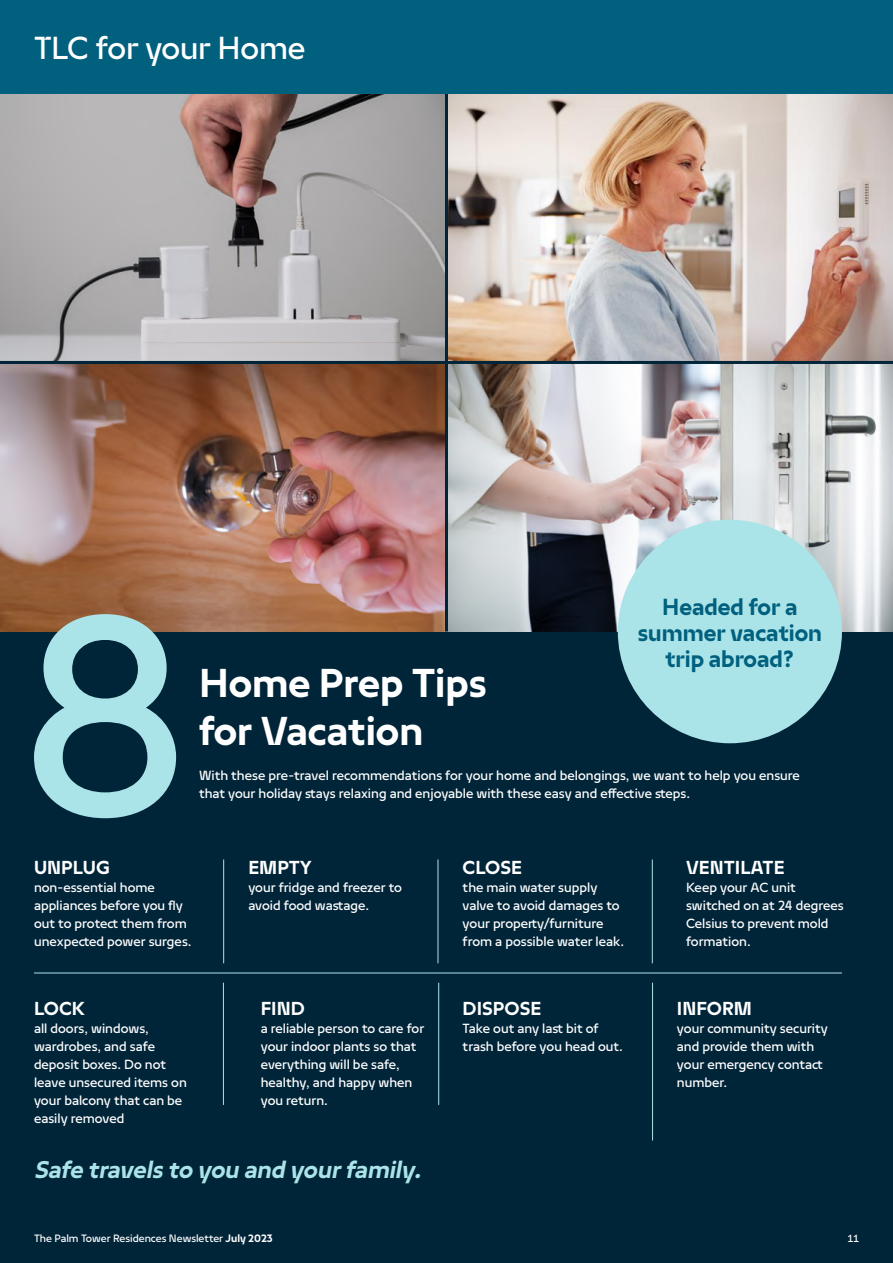
<style>
.page{position:relative;width:893px;height:1263px;background:#fff}
.page>*{position:absolute;margin:0;border:0;box-sizing:border-box;transform-origin:0 0}
.t1{font:700 45px/48px "Nakheel Text";color:#fff}
.t2{font:36px "Nakheel Headline";letter-spacing:-.01em;color:#fff}
.t3{font:italic 700 27px "Nakheel Text";color:#abe4e8}
.t4{font:700 26.1px/26.1px "Nakheel Headline";color:#00607e;text-align:center}
.t5{font:700 21px "Nakheel Text";color:#fff}
.t6{font:15px/18px "Nakheel Text";color:#fff}
.t7{font:12px "Nakheel Text";color:#fff}
.s1{font-weight:700}
</style>
<div class="page">
<div style="left:0;top:631px;width:893px;height:632px;background:#002539"></div>
<img style="left:0;top:93px;width:893px;height:538px">
<hr style="left:445px;top:89px;width:3px;height:542px;background:#002539">
<hr style="left:0;top:361px;width:893px;height:3px;background:#002539">
<div style="left:0;top:0;width:893px;height:93px;background:#00607e"></div>
<svg style="left:34px;top:614px;width:142px;height:204px"></svg>
<hr style="left:34px;top:973px;width:808px;height:1px;background:#abe4e8">
<hr style="left:223px;top:859px;width:1px;height:104px;background:#abe4e8">
<hr style="left:438px;top:859px;width:1px;height:104px;background:#abe4e8">
<hr style="left:652px;top:859px;width:1px;height:104px;background:#abe4e8">
<hr style="left:652px;top:983px;width:1px;height:157px;background:#abe4e8">
<hr style="left:438px;top:983px;width:1px;height:122px;background:#abe4e8">
<hr style="left:223px;top:983px;width:1px;height:122px;background:#abe4e8">
<div style="left:618px;top:520px;width:224px;height:223px;background:#abe4e8;border-radius:50%"></div>
<h2 class="t2" style="left:34px;top:23px;width:273px">TLC for your Home</h2>
<h3 class="t4" style="left:638px;top:593px;width:186px">Headed for a summer vacation trip abroad?</h3>
<h1 class="t1" style="left:199px;top:659px;width:289px">Home Prep Tips for Vacation</h1>
<p class="t6" style="left:199px;top:766px;width:602px">With these pre-travel recommendations for your home and belongings, we want to help you ensure that your holiday stays relaxing and enjoyable with these easy and effective steps.</p>
<h3 class="t5" style="left:34px;top:853px;width:77px">UNPLUG</h3>
<p class="t6" style="left:34px;top:878px;width:159px">non-essential home appliances before you fly out to protect them from unexpected power surges.</p>
<h3 class="t5" style="left:34px;top:993px;width:53px">LOCK</h3>
<p class="t6" style="left:34px;top:1018px;width:154px">all doors, windows, wardrobes, and safe deposit boxes. Do not leave unsecured items on your balcony that can be easily removed</p>
<h3 class="t5" style="left:248px;top:853px;width:65px">EMPTY</h3>
<p class="t6" style="left:248px;top:878px;width:155px">your fridge and freezer to avoid food wastage.</p>
<h3 class="t5" style="left:261px;top:993px;width:46px">FIND</h3>
<p class="t6" style="left:261px;top:1018px;width:165px">a reliable person to care for your indoor plants so that everything will be safe, healthy, and happy when you return.</p>
<h3 class="t5" style="left:463px;top:853px;width:61px">CLOSE</h3>
<p class="t6" style="left:463px;top:878px;width:163px">the main water supply valve to avoid damages to your property/furniture from a possible water leak.</p>
<h3 class="t5" style="left:463px;top:993px;width:80px">DISPOSE</h3>
<p class="t6" style="left:463px;top:1018px;width:162px">Take out any last bit of trash before you head out.</p>
<h3 class="t5" style="left:686px;top:853px;width:100px">VENTILATE</h3>
<p class="t6" style="left:686px;top:878px;width:159px">Keep your AC unit switched on at 24 degrees<br>Celsius to prevent mold formation.</p>
<h3 class="t5" style="left:677px;top:993px;width:77px">INFORM</h3>
<p class="t6" style="left:677px;top:1018px;width:152px">your community security and provide them with your emergency contact number.</p>
<h3 class="t3" style="left:34px;top:1151px;width:395px">Safe travelsto you and yourfamily.</h3>
<p class="t7" style="left:34px;top:1230px;width:240px">The Palm Tower Residences Newsletter <span class="s1">July 2023</span></p>
<p class="t7" style="left:848px;top:1230px;width:13px">11</p>
</div>
